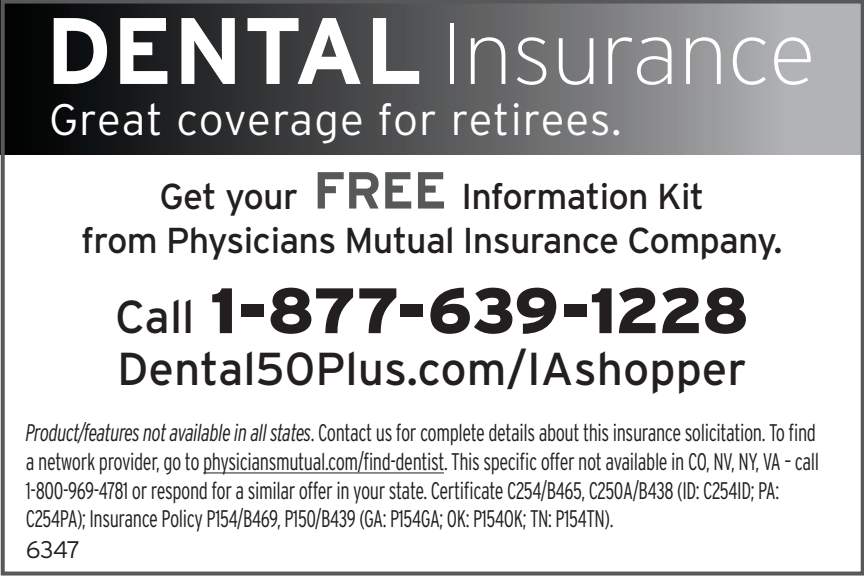
<style>
.page{position:relative;width:864px;height:576px;background:#fff}
.page>*{position:absolute;margin:0;border:0;box-sizing:border-box;transform-origin:0 0}
.t1{font:200 87.2px "Interstate";color:#fff}
.t2{font:900 64px "Interstate";letter-spacing:-.015em;color:#231f20}
.t3{font:46px "Interstate";color:#231f20}
.t4{font:300 44px "Interstate";letter-spacing:.015em;color:#fff}
.t5{font:36px/44px "Interstate";letter-spacing:-.02em;color:#231f20;text-align:center}
.t6{font:300 condensed 24px/28.8px "Interstate";letter-spacing:-.02em;color:#231f20;scale:.86 1}
.t7{font:300 24px "Interstate";color:#231f20}
.s1{font-weight:700;font-size:94px}
.s2{font-weight:700;font-size:52px;color:#57585a}
.s3{font-weight:400;font-size:46px}
.s4{font-style:italic}
</style>
<div class="page">
<div style="left:0;top:0;width:864px;height:154px;background:linear-gradient(to right,#000,#bababd)"></div>
<hr style="left:203px;top:472px;width:241px;height:2px;background:#231f20">
<div style="left:1px;top:0;width:863px;height:576px;border:4px solid #57585a"></div>
<h1 class="t1" style="left:45px;top:0;width:772px"><span class="s1">DENTAL</span> Insurance</h1>
<h3 class="t4" style="left:49px;top:92px;width:574px">Great coverage for retirees.</h3>
<h3 class="t5" style="left:81px;top:174px;width:703px">Get your <span class="s2">FREE</span> Information Kit<br>from Physicians Mutual Insurance Company.</h3>
<h2 class="t2" style="left:115px;top:272px;width:635px"><span class="s3">Call</span> 1-877-639-1228</h2>
<h3 class="t3" style="left:117px;top:341px;width:631px">Dental50Plus.com/IAshopper</h3>
<p class="t6" style="left:26px;top:418px;width:924px"><span class="s4">Product/features not available in all states</span>. Contact us for complete details about this insurance solicitation. To find a network provider, go to physiciansmutual.com/find-dentist. This specific offer not available in CO, NV, NY, VA – call 1-800-969-4781 or respond for a similar offer in your state. Certificate C254/B465, C250A/B438 (ID: C254ID; PA:<br>C254PA); Insurance Policy P154/B469, P150/B439 (GA: P154GA; OK: P154OK; TN: P154TN).</p>
<p class="t7" style="left:26px;top:535px;width:56px">6347</p>
</div>
